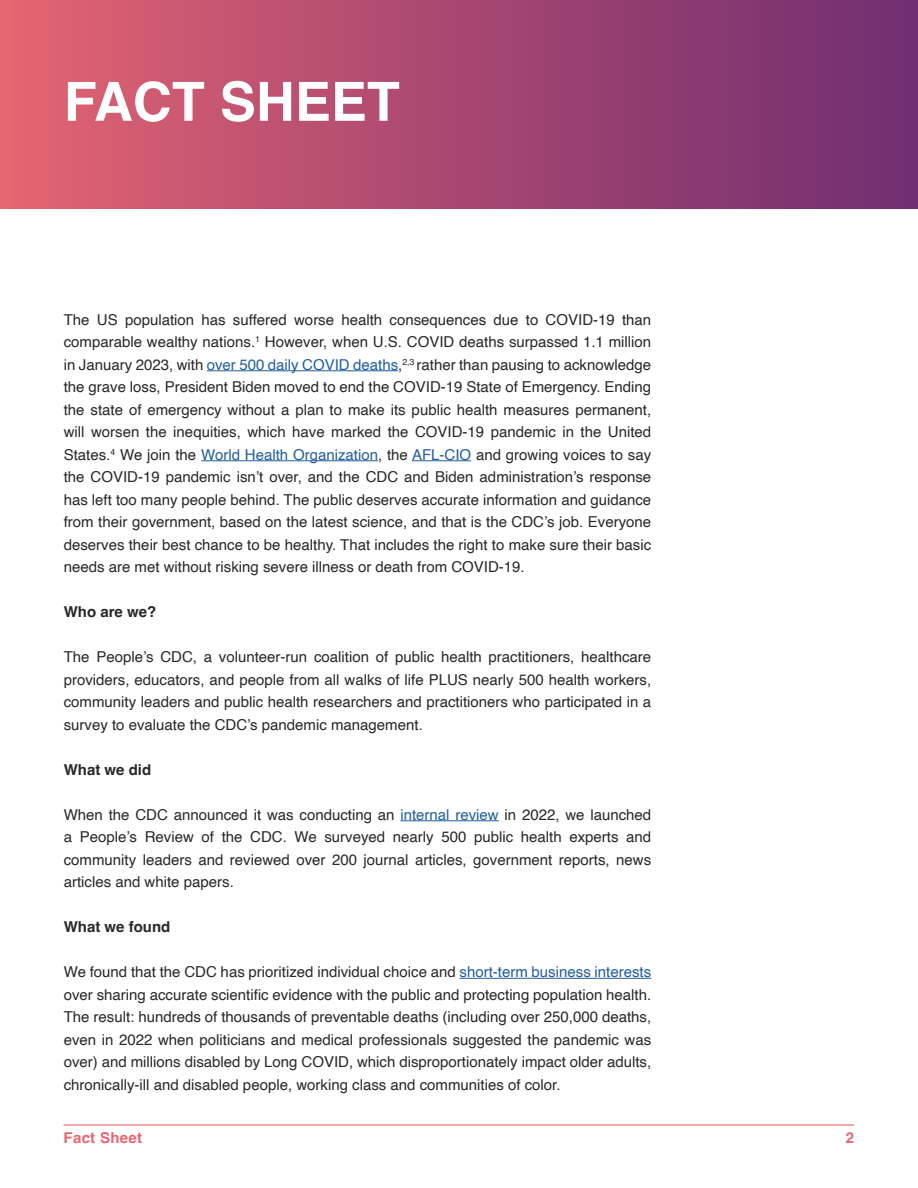
<style>
.page{position:relative;width:918px;height:1188px;background:#fff}
.page>*{position:absolute;margin:0;border:0;box-sizing:border-box;transform-origin:0 0}
.Titles{font:700 54px "Helvetica";color:#fff}
.t1{font:15px/22.5px "Helvetica";color:#282827;text-align:justify}
.t2{font:700 15px "Helvetica";color:#282827}
.t3{font:700 15px "Helvetica";letter-spacing:.02em;color:#e76671}
.s1{color:#215e9e}
</style>
<div class="page">
<hr style="left:64px;top:1124px;width:790px;height:2px;background:#e76671">
<div style="left:0;top:0;width:918px;height:209px;background:linear-gradient(to right,#e36471,#6f2d71)"></div>
<hr style="left:207px;top:370px;width:191px;height:1px;background:#215e9e">
<hr style="left:201px;top:460px;width:177px;height:1px;background:#215e9e">
<hr style="left:412px;top:460px;width:59px;height:1px;background:#215e9e">
<hr style="left:400px;top:820px;width:99px;height:1px;background:#215e9e">
<hr style="left:460px;top:978px;width:191px;height:1px;background:#215e9e">
<p class="Titles" style="left:64px;top:69px;width:338px">FACT SHEET</p>
<p class="t1" style="left:64px;top:309px;width:589px">The US population has suffered worse health consequences due to COVID-19 than comparable wealthy nations.<sup>1</sup> However, when U.S. COVID deaths surpassed 1.1 million in January 2023, with <span class="s1">over 500 daily COVID deaths</span>,<sup>2,3</sup> rather than pausing to acknowledge the grave loss, President Biden moved to end the COVID-19 State of Emergency. Ending the state of emergency without a plan to make its public health measures permanent, will worsen the inequities, which have marked the COVID-19 pandemic in the United States.<sup>4</sup> We join the <span class="s1">World Health Organization</span>, the <span class="s1">AFL-CIO</span> and growing voices to say the COVID-19 pandemic isn’t over, and the CDC and Biden administration’s response has left too many people behind. The public deserves accurate information and guidance from their government, based on the latest science, and that is the CDC’s job. Everyone deserves their best chance to be healthy. That includes the right to make sure their basic needs are met without risking severe illness or death from COVID-19.</p>
<p class="t2" style="left:64px;top:603px;width:94px">Who are we?</p>
<p class="t1" style="left:64px;top:646px;width:589px">The People’s CDC, a volunteer-run coalition of public health practitioners, healthcare providers, educators, and people from all walks of life PLUS nearly 500 health workers, community leaders and public health researchers and practitioners who participated in a survey to evaluate the CDC’s pandemic management.</p>
<p class="t2" style="left:64px;top:760px;width:89px">What we did</p>
<p class="t1" style="left:64px;top:804px;width:589px">When the CDC announced it was conducting an <span class="s1">internal review</span> in 2022, we launched a People’s Review of the CDC. We surveyed nearly 500 public health experts and community leaders and reviewed over 200 journal articles, government reports, news articles and white papers.</p>
<p class="t2" style="left:64px;top:918px;width:108px">What we found</p>
<p class="t1" style="left:64px;top:961px;width:589px">We found that the CDC has prioritized individual choice and <span class="s1">short-term business interests </span>over sharing accurate scientific evidence with the public and protecting population health.<br>The result: hundreds of thousands of preventable deaths (including over 250,000 deaths, even in 2022 when politicians and medical professionals suggested the pandemic was over) and millions disabled by Long COVID, which disproportionately impact older adults, chronically-ill and disabled people, working class and communities of color.</p>
<p class="t3" style="left:64px;top:1129px;width:80px">Fact Sheet</p>
<p class="t3" style="left:846px;top:1129px;width:10px">2</p>
</div>
